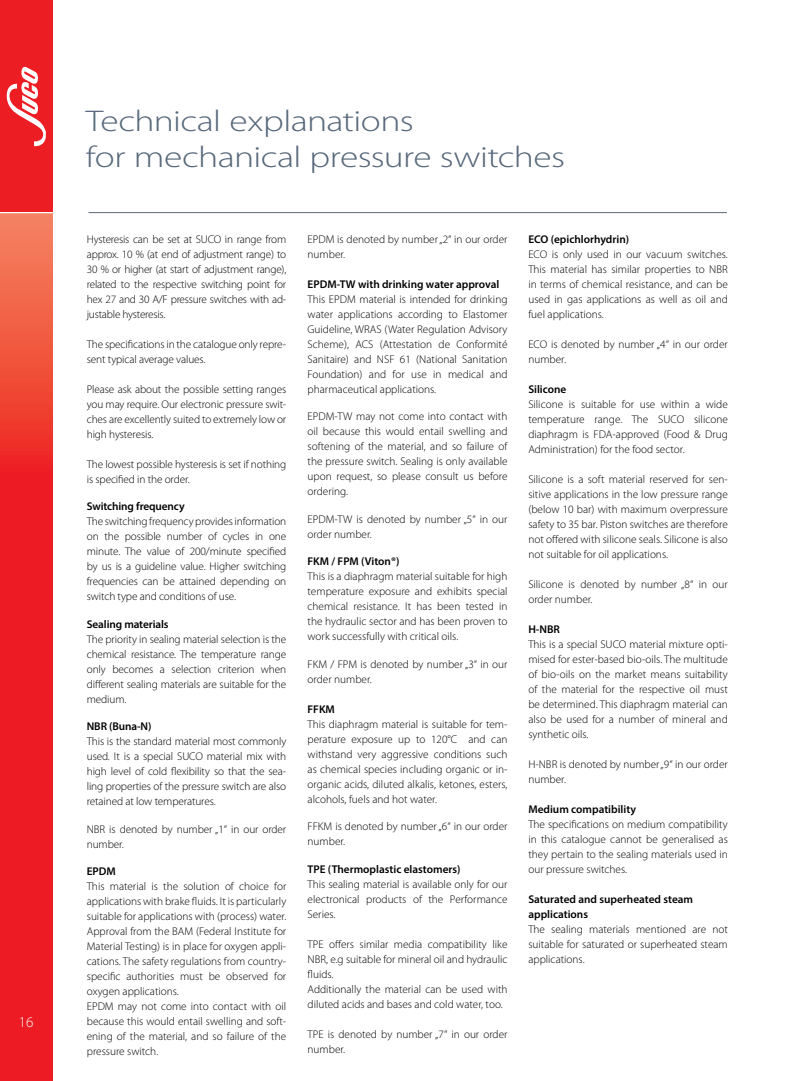
<style>
.page{position:relative;width:798px;height:1081px;background:#fff}
.page>*{position:absolute;margin:0;border:0;box-sizing:border-box;transform-origin:0 0}
.t1{font:300 30px/36px "Myriad Pro";letter-spacing:-.02em;color:#58687b;scale:1.25 1}
.t2{font:300 15px "Myriad Pro";color:#fff}
.t3{font:300 11.25px/15px "Myriad Pro";color:#000}
.s1{font-weight:600}
</style>
<div class="page">
<div style="left:0;top:0;width:53px;height:213px;background:#ed1d24"></div>
<svg style="left:7px;top:66px;width:39px;height:80px"></svg>
<svg style="left:0;top:213px;width:53px;height:868px;background:#ee2d2c"></svg>
<hr style="left:0;top:212px;width:797px;height:1px;background:#fff">
<hr style="left:88px;top:212px;width:638px;height:1px;background:#58687b">
<p class="t2" style="left:19px;top:1012px;width:16px">16</p>
<p class="t1" style="left:86px;top:103px;width:385px">Technical explanations<br>for mechanical pressure switches</p>
<p class="t3" style="left:87px;top:231px;width:201px;text-align:justify">Hysteresis can be set at SUCO in range from approx. 10 % (at end of adjustment range) to 30 % or higher (at start of adjustment range), related to the respective switching point for hex 27 and 30 A/F pressure switches with ad&shy;justable hysteresis.</p>
<p class="t3" style="left:87px;top:336px;width:201px">The specifications in the catalogue only repre&shy;sent typical average values.</p>
<p class="t3" style="left:87px;top:381px;width:201px;text-align:justify">Please ask about the possible setting ranges you may require. Our electronic pressure swit&shy;ches are excellently suited to extremely low or high hysteresis.</p>
<p class="t3" style="left:87px;top:456px;width:201px">The lowest possible hysteresis is set if nothing is specified in the order.</p>
<p class="t3" style="left:87px;top:499px;width:201px"><span class="s1">Switching frequency<br></span>The switching frequency provides information on the possible number of cycles in one minute. The value of 200/minute specified by us is a guideline value. Higher switching frequencies can be attained depending on switch type and conditions of use.</p>
<p class="t3" style="left:87px;top:616px;width:201px"><span class="s1">Sealing materials<br></span>The priority in sealing material selection is the chemical resistance. The temperature range only becomes a selection criterion when different sealing materials are suitable for the medium.</p>
<p class="t3" style="left:87px;top:719px;width:201px"><span class="s1">NBR (Buna-N)<br></span>This is the standard material most commonly used. It is a special SUCO material mix with high level of cold flexibility so that the sea&shy;ling properties of the pressure switch are also retained at low temperatures.</p>
<p class="t3" style="left:87px;top:821px;width:201px">NBR is denoted by number „1“ in our order number.</p>
<p class="t3" style="left:87px;top:864px;width:201px"><span class="s1">EPDM<br></span>This material is the solution of choice for applications with brake fluids. It is particularly suitable for applications with (process) water.<br>Approval from the BAM (Federal Institute for Material Testing) is in place for oxygen appli&shy;cations. The safety regulations from country&shy;specific authorities must be observed for oxygen applications.<br>EPDM may not come into contact with oil because this would entail swelling and soft&shy;ening of the material, and so failure of the pressure switch.</p>
<p class="t3" style="left:307px;top:231px;width:201px">EPDM is denoted by number „2“ in our order number.</p>
<p class="t3" style="left:307px;top:276px;width:201px"><span class="s1">EPDM-TW with drinking water approval </span>This EPDM material is intended for drinking water applications according to Elastomer Guideline, WRAS (Water Regulation Advisory Scheme), ACS (Attestation de Conformité Sanitaire) and NSF 61 (National Sanitation Foundation) and for use in medical and pharmaceutical applications.</p>
<p class="t3" style="left:307px;top:409px;width:201px;text-align:justify">EPDM-TW may not come into contact with oil because this would entail swelling and softening of the material, and so failure of the pressure switch. Sealing is only available upon request, so please consult us before ordering.</p>
<p class="t3" style="left:307px;top:511px;width:201px">EPDM-TW is denoted by number „5“ in our order number.</p>
<p class="t3" style="left:307px;top:554px;width:201px"><span class="s1">FKM / FPM (Viton®)<br></span>This is a diaphragm material suitable for high temperature exposure and exhibits special chemical resistance. It has been tested in the hydraulic sector and has been proven to work successfully with critical oils.</p>
<p class="t3" style="left:307px;top:656px;width:201px">FKM / FPM is denoted by number „3“ in our order number.</p>
<p class="t3" style="left:307px;top:701px;width:201px"><span class="s1">FFKM<br></span>This diaphragm material is suitable for tem&shy;perature exposure up to 120°C and can withstand very aggressive conditions such as chemical species including organic or in&shy;organic acids, diluted alkalis, ketones, esters, alcohols, fuels and hot water.</p>
<p class="t3" style="left:307px;top:819px;width:201px">FFKM is denoted by number „6“ in our order number.</p>
<p class="t3" style="left:307px;top:861px;width:201px"><span class="s1">TPE (Thermoplastic elastomers)<br></span>This sealing material is available only for our electronical products of the Performance<br>Series.</p>
<p class="t3" style="left:307px;top:936px;width:201px">TPE offers similar media compatibility like NBR, e.g suitable for mineral oil and hydraulic fluids.<br>Additionally the material can be used with diluted acids and bases and cold water, too.</p>
<p class="t3" style="left:307px;top:1026px;width:201px">TPE is denoted by number „7“ in our order number.</p>
<p class="t3" style="left:528px;top:231px;width:201px"><span class="s1">ECO (epichlorhydrin)<br></span>ECO is only used in our vacuum switches.<br>This material has similar properties to NBR in terms of chemical resistance, and can be used in gas applications as well as oil and fuel applications.</p>
<p class="t3" style="left:528px;top:336px;width:201px">ECO is denoted by number „4“ in our order number.</p>
<p class="t3" style="left:528px;top:381px;width:201px"><span class="s1">Silicone<br></span>Silicone is suitable for use within a wide temperature range. The SUCO silicone diaphragm is FDA-approved (Food &amp; Drug Administration) for the food sector.</p>
<p class="t3" style="left:528px;top:471px;width:201px;text-align:justify">Silicone is a soft material reserved for sen&shy;sitive applications in the low pressure range (below 10 bar) with maximum overpressure safety to 35 bar. Piston switches are therefore not offered with silicone seals. Silicone is also not suitable for oil applications.</p>
<p class="t3" style="left:528px;top:576px;width:201px">Silicone is denoted by number „8“ in our order number.</p>
<p class="t3" style="left:528px;top:621px;width:201px"><span class="s1">H-NBR<br></span>This is a special SUCO material mixture opti&shy;mised for ester-based bio-oils. The multitude of bio-oils on the market means suitability of the material for the respective oil must be determined. This diaphragm material can also be used for a number of mineral and synthetic oils.</p>
<p class="t3" style="left:528px;top:756px;width:201px">H-NBR is denoted by number „9“ in our order number.</p>
<p class="t3" style="left:528px;top:801px;width:201px"><span class="s1">Medium compatibility<br></span>The specifications on medium compatibility in this catalogue cannot be generalised as they pertain to the sealing materials used in our pressure switches.</p>
<p class="t3" style="left:528px;top:891px;width:201px"><span class="s1">Saturated and superheated steam applications<br></span>The sealing materials mentioned are not suitable for saturated or superheated steam applications.</p>
</div>
